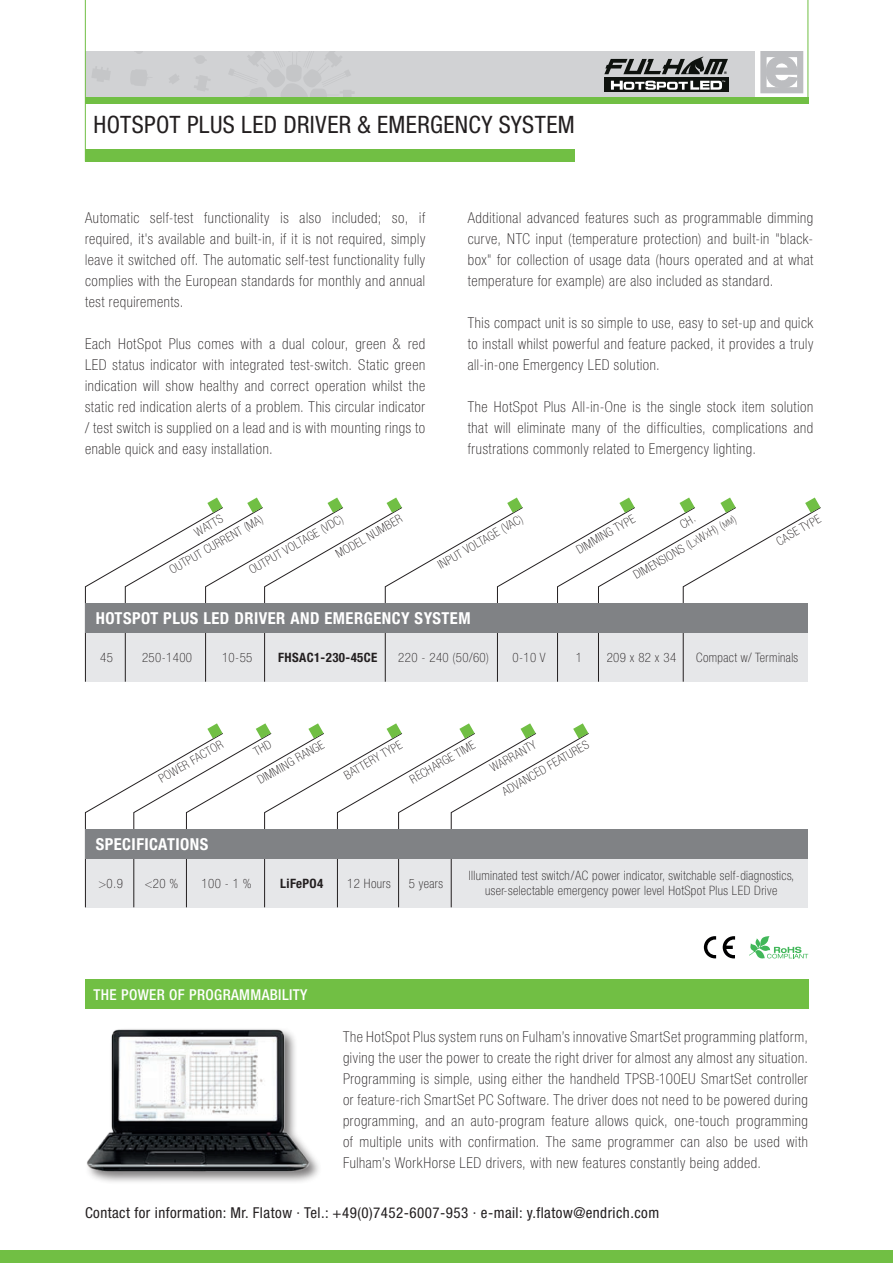
<style>
.page{position:relative;width:893px;height:1263px;background:#fff}
.page>*{position:absolute;margin:0;border:0;box-sizing:border-box;transform-origin:0 0}
.t1{font:condensed 24px "Helvetica Neue LT Std";letter-spacing:.015em;color:#231f20}
.t2{font:700 condensed 16.5px "Helvetica Neue LT Std";letter-spacing:.03em;color:#fff}
.t3{font:100 condensed 15px/21px "Helvetica Neue LT Std";letter-spacing:.04em;color:#231f20;text-align:justify}
.t4{font:condensed 15px "Helvetica Neue LT Std";letter-spacing:.03em;color:#231f20}
.t5{font:500 condensed 15px "Helvetica Neue LT Std";letter-spacing:.025em;color:#fff}
.t6{font:100 condensed 12.9px/15.5px "Helvetica Neue LT Std";letter-spacing:.03em;color:#231f20;text-align:center}
.t7{font:700 condensed 12.9px "Helvetica Neue LT Std";letter-spacing:.03em;color:#231f20}
.t8{font:100 condensed 12px/26.2px "Helvetica Neue LT Std";color:#231f20}
.s1{font-style:inherit}
.s2{font-size:8.4px}
</style>
<div class="page">
<div style="left:0;top:1250px;width:893px;height:13px;background:#71bf44"></div>
<div style="left:760px;top:51px;width:43px;height:42px;border:6px solid #bcbdc0"></div>
<svg style="left:764px;top:55px;width:34px;height:36px"></svg>
<hr style="left:808px;top:0;width:1px;height:102px;background:#71bf44">
<div style="left:86px;top:51px;width:669px;height:51px;background:#d1d2d4"></div>
<svg style="left:169px;top:74px;width:10px;height:10px"></svg>
<svg style="left:92px;top:66px;width:18px;height:16px"></svg>
<svg style="left:194px;top:75px;width:16px;height:16px"></svg>
<svg style="left:131px;top:70px;width:16px;height:16px"></svg>
<svg style="left:228px;top:51px;width:127px;height:47px"></svg>
<svg style="left:195px;top:56px;width:11px;height:8px"></svg>
<svg style="left:135px;top:51px;width:8px;height:3px"></svg>
<hr style="left:85px;top:0;width:1px;height:162px;background:#71bf44">
<div style="left:85px;top:98px;width:723px;height:6px;background:#71bf44"></div>
<div style="left:85px;top:149px;width:489px;height:13px;background:#71bf44"></div>
<svg style="left:604px;top:57px;width:124px;height:17px"></svg>
<div style="left:604px;top:78px;width:124px;height:14px;background:#0e120e"></div>
<svg style="left:611px;top:81px;width:114px;height:9px"></svg>
<div style="left:85px;top:979px;width:723px;height:30px;background:#71bf44"></div>
<svg style="left:85px;top:497px;width:736px;height:185px"></svg>
<div style="left:85px;top:603px;width:723px;height:30px;background:#808285"></div>
<div style="left:85px;top:859px;width:723px;height:48px;background:#e6e7e9"></div>
<svg style="left:85px;top:723px;width:505px;height:185px"></svg>
<div style="left:85px;top:829px;width:723px;height:30px;background:#808285"></div>
<div style="left:85px;top:1027px;width:237px;height:158px;background:#231f20;opacity:.6"></div>
<img style="left:85px;top:1028px;width:226px;height:144px">
<svg style="left:723px;top:936px;width:12px;height:22px"></svg>
<svg style="left:704px;top:936px;width:12px;height:22px"></svg>
<svg style="left:749px;top:936px;width:59px;height:22px"></svg>
<h1 class="t1" style="left:94px;top:111px;width:483px">HOTSPOT PLUS LED DRIVER &amp; EMERGENCY SYSTEM</h1>
<p class="t3" style="left:85px;top:207px;width:342px">Automatic self-test functionality is also included; so, if required, it's available and built-in, if it is not required, simply leave it switched off. The automatic self-test functionality fully complies with the European standards for monthly and annual test requirements.</p>
<p class="t3" style="left:85px;top:333px;width:342px">Each HotSpot Plus comes with a dual colour, green &amp; red LED status indicator with integrated test-switch. Static green indication will show healthy and correct operation whilst the static red indication alerts of a problem. This circular indicator / test switch is supplied on a lead and is with mounting rings to enable quick and easy installation.</p>
<p class="t3" style="left:468px;top:207px;width:347px">Additional advanced features such as programmable dimming curve, NTC input (temperature protection) and built-in "black&shy;box" for collection of usage data (hours operated and at what temperature for example) are also included as standard.</p>
<p class="t3" style="left:468px;top:312px;width:347px">This compact unit is so simple to use, easy to set-up and quick to install whilst powerful and feature packed, it provides a truly all-in-one Emergency LED solution.</p>
<p class="t3" style="left:468px;top:396px;width:347px">The HotSpot Plus All-in-One is the single stock item solution that will eliminate many of the difficulties, complications and frustrations commonly related to Emergency lighting.</p>
<p class="t8" style="left:155px;top:544px;width:107px;line-height:20px;text-align:center;rotate:-30deg">WATTS<br>OUTPUT CURRENT (MA)</p>
<p class="t8" style="left:330px;top:543px;width:76px;rotate:-30deg">MODEL NUMBER</p>
<p class="t8" style="left:432px;top:554px;width:97px;rotate:-30deg">INPUT VOLTAGE (VAC)</p>
<p class="t8" style="left:571px;top:539px;width:67px;rotate:-30deg">DIMMING TYPE</p>
<p class="t8" style="left:619px;top:549px;width:118px;line-height:20.4px;text-indent:65px;rotate:-30deg">CH.<br>DIMENSIONS <span class="s1">(L</span><span class="s2">x</span><span class="s1">W</span><span class="s2">x</span><span class="s1">H) (</span><span class="s2">mm</span><span class="s1">)</span></p>
<p class="t8" style="left:771px;top:531px;width:51px;rotate:-30deg">CASE TYPE</p>
<p class="t8" style="left:243px;top:559px;width:108px;rotate:-30deg">OUTPUT VOLTAGE (VDC)</p>
<p class="t2" style="left:96px;top:608px;width:376px">HOTSPOT PLUS LED DRIVER AND EMERGENCY SYSTEM</p>
<p class="t6" style="left:100px;top:649px;width:14px">45</p>
<p class="t6" style="left:142px;top:649px;width:52px">250-1400</p>
<p class="t6" style="left:222px;top:649px;width:32px">10-55</p>
<p class="t7" style="left:278px;top:649px;width:101px">FHSAC1-230-45CE</p>
<p class="t6" style="left:398px;top:649px;width:92px">220 - 240 (50/60)</p>
<p class="t6" style="left:513px;top:649px;width:34px">0-10 V</p>
<p class="t6" style="left:576px;top:649px;width:8px">1</p>
<p class="t6" style="left:607px;top:649px;width:71px">209 x 82 x 34</p>
<p class="t6" style="left:696px;top:649px;width:104px">Compact w/ Terminals</p>
<p class="t8" style="left:153px;top:768px;width:74px;rotate:-30deg">POWER FACTOR</p>
<p class="t8" style="left:239px;top:746px;width:76px;text-indent:11px;rotate:-30deg">THD<br>DIMMING RANGE</p>
<p class="t8" style="left:338px;top:764px;width:67px;rotate:-30deg">BATTERY TYPE</p>
<p class="t8" style="left:404px;top:768px;width:75px;rotate:-30deg">RECHARGE TIME</p>
<p class="t8" style="left:483px;top:758px;width:99px;rotate:-30deg">WARRANTY<br>ADVANCED FEATURES</p>
<p class="t2" style="left:96px;top:834px;width:114px">SPECIFICATIONS</p>
<p class="t6" style="left:98px;top:875px;width:26px">&gt;0.9</p>
<p class="t6" style="left:145px;top:875px;width:35px">&lt;20 %</p>
<p class="t6" style="left:202px;top:875px;width:52px">100 - 1 %</p>
<p class="t7" style="left:280px;top:875px;width:45px">LiFePO4</p>
<p class="t6" style="left:347px;top:875px;width:45px">12 Hours</p>
<p class="t6" style="left:409px;top:875px;width:36px">5 years</p>
<p class="t6" style="left:469px;top:867px;width:327px">Illuminated test switch/AC power indicator, switchable self-diagnostics, user-selectable emergency power level HotSpot Plus LED Drive</p>
<p class="t5" style="left:94px;top:985px;width:215px">THE POWER OF PROGRAMMABILITY</p>
<p class="t3" style="left:343px;top:1026px;width:466px">The HotSpot Plus system runs on Fulham’s innovative SmartSet programming platform, giving the user the power to create the right driver for almost any almost any situation.<br>Programming is simple, using either the handheld TPSB-100EU SmartSet controller or feature-rich SmartSet PC Software. The driver does not need to be powered during programming, and an auto-program feature allows quick, one-touch programming of multiple units with confirmation. The same programmer can also be used with Fulham’s WorkHorse LED drivers, with new features constantly being added.</p>
<p class="t4" style="left:85px;top:1204px;width:576px">Contact for information: Mr. Flatow · Tel.: +49(0)7452-6007-953 · e-mail: y.flatow@endrich.com</p>
</div>
